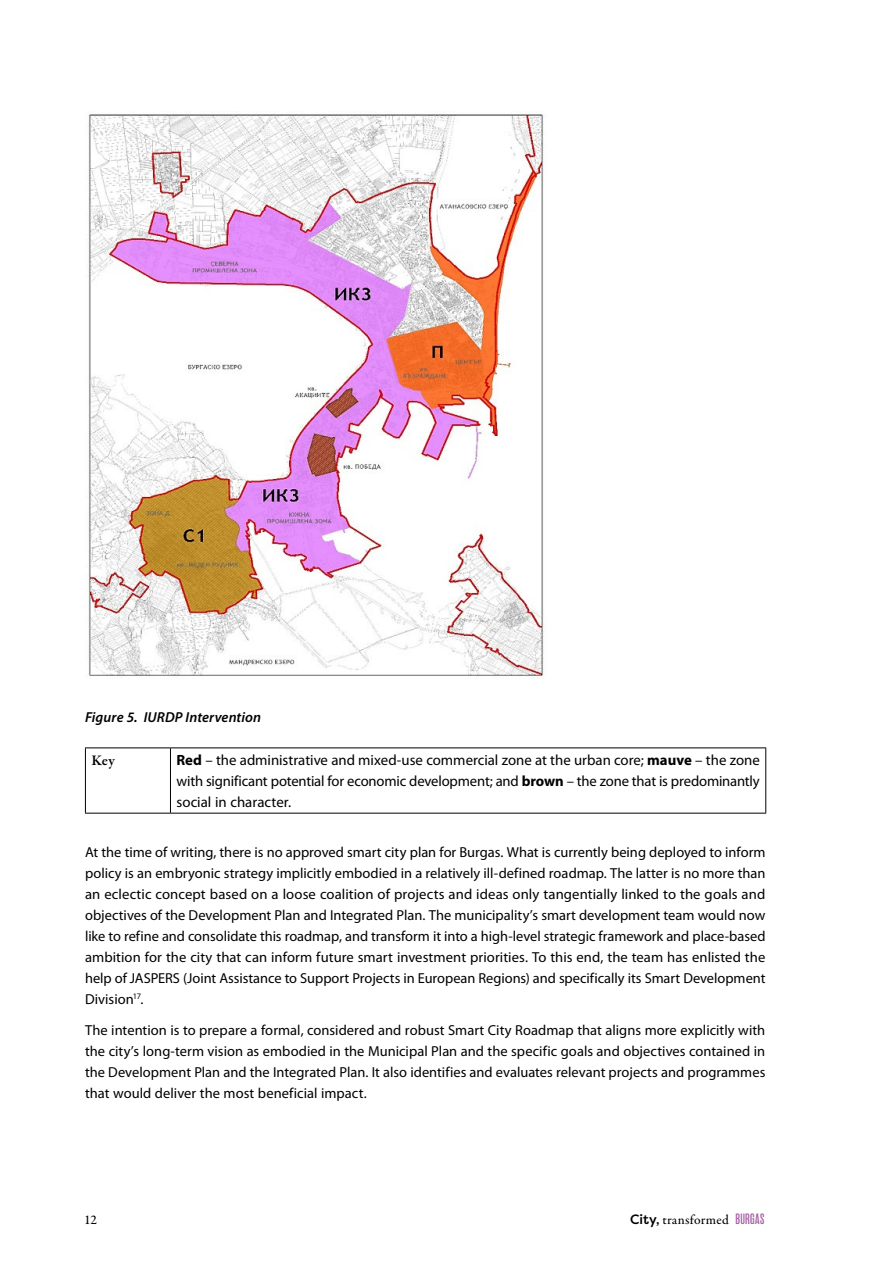
<style>
.page{position:relative;width:893px;height:1263px;background:#fff}
.page>*{position:absolute;margin:0;border:0;box-sizing:border-box;transform-origin:0 0}
.t1{font:14.85px/21px "Myriad Pro";letter-spacing:-.01em;color:#000;text-align:justify}
.t2{font:600 14.85px "Garamond Premr Pro";color:#000}
.t3{font:14.55px/21px "Myriad Pro";color:#000;text-align:justify}
.t4{font:italic 600 14.55px "Myriad Pro";letter-spacing:.005em;color:#000}
.t5{font:500 13.5px "Garamond Premr Pro";letter-spacing:.02em;color:#000}
.s1{font-weight:700}
.s2{font-family:"Filson Pro"}
.s3{font-family:"Rama Gothic M";font-weight:600;font-size:15px;color:#a863a5}
</style>
<div class="page">
<img style="left:85px;top:114px;width:461px;height:562px">
<hr style="left:85px;top:747px;width:85px;height:1px;background:#000">
<hr style="left:85px;top:748px;width:1px;height:65px;background:#000">
<hr style="left:170px;top:747px;width:596px;height:1px;background:#000">
<hr style="left:170px;top:748px;width:1px;height:65px;background:#000">
<hr style="left:765px;top:748px;width:1px;height:65px;background:#000">
<hr style="left:85px;top:813px;width:85px;height:1px;background:#000">
<hr style="left:170px;top:813px;width:596px;height:1px;background:#000">
<p class="t4" style="left:85px;top:709px;width:178px">Figure 5. IURDP Intervention</p>
<p class="t2" style="left:91px;top:751px;width:25px">Key</p>
<p class="t1" style="left:176px;top:750px;width:585px"><span class="s1">Red</span> – the administrative and mixed-use commercial zone at the urban core; <span class="s1">mauve</span> – the zone with significant potential for economic development; and <span class="s1">brown</span> – the zone that is predominantly social in character.</p>
<p class="t3" style="left:85px;top:842px;width:682px">At the time of writing, there is no approved smart city plan for Burgas. What is currently being deployed to inform policy is an embryonic strategy implicitly embodied in a relatively ill-defined roadmap. The latter is no more than an eclectic concept based on a loose coalition of projects and ideas only tangentially linked to the goals and objectives of the Development Plan and Integrated Plan. The municipality’s smart development team would now like to refine and consolidate this roadmap, and transform it into a high-level strategic framework and place-based ambition for the city that can inform future smart investment priorities. To this end, the team has enlisted the help of JASPERS (Joint Assistance to Support Projects in European Regions) and specifically its Smart Development Division<sup>17</sup>.</p>
<p class="t3" style="left:85px;top:1019px;width:682px">The intention is to prepare a formal, considered and robust Smart City Roadmap that aligns more explicitly with the city’s long-term vision as embodied in the Municipal Plan and the specific goals and objectives contained in the Development Plan and the Integrated Plan. It also identifies and evaluates relevant projects and programmes that would deliver the most beneficial impact.</p>
<p class="t5" style="left:84px;top:1212px;width:15px">12</p>
<p class="t5" style="left:630px;top:1212px;width:136px"><span class="s2">City,</span> transformed <span class="s3">BURGAS</span></p>
</div>
